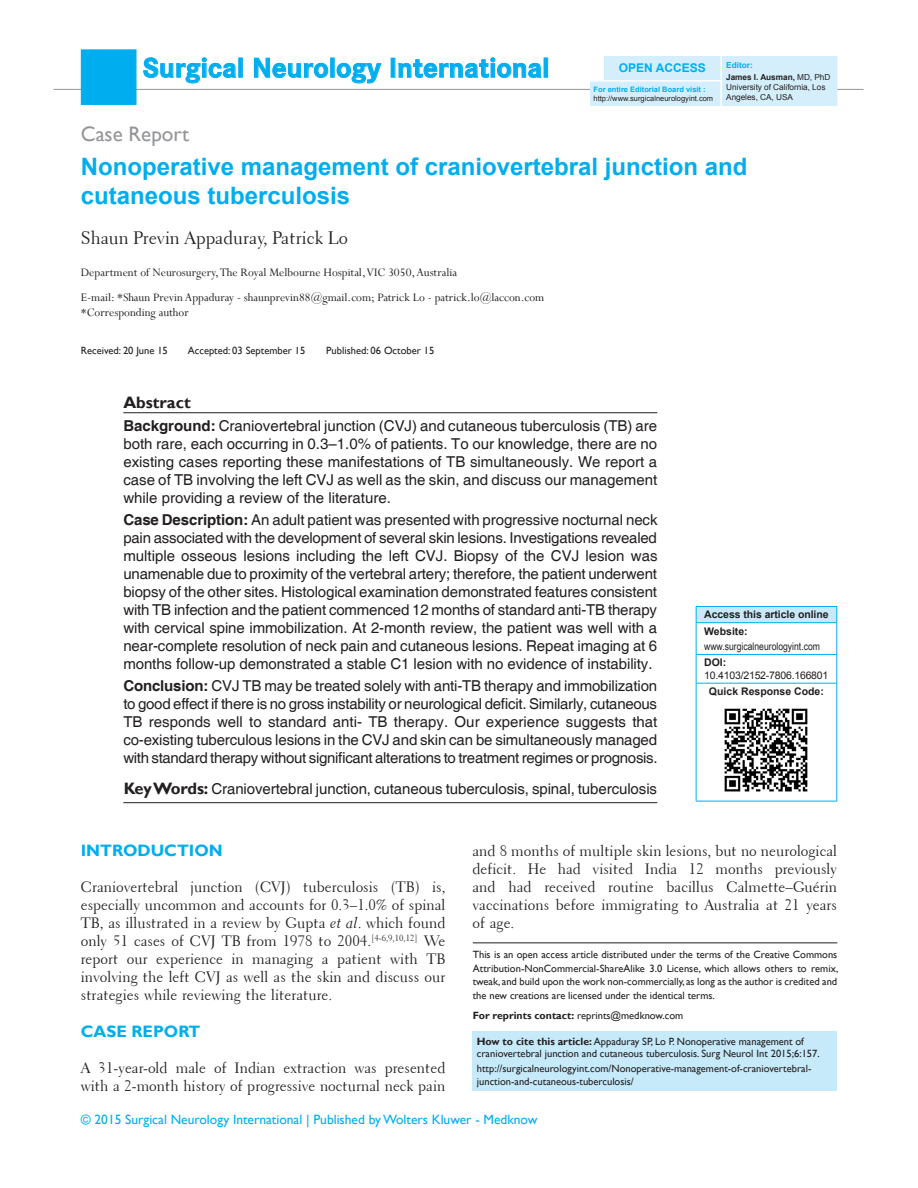
<style>
.page{position:relative;width:918px;height:1188px;background:#fff}
.page>*{position:absolute;margin:0;border:0;box-sizing:border-box;transform-origin:0 0}
.t1{font:700 27px "Corporate SBQ";color:#00aeef}
.AT{font:700 24px/28.8px "Arial";color:#00aeef}
.AH{font:21px "Gill Sans";color:#939598}
.AU{font:18px "Transitional 521 BT Roman A";color:#231f20}
.t2{font:700 16.5px "Gill Sans";color:#00aeef}
.ABSH{font:700 16.5px "Gill Sans";color:#231f20}
.ABS{font:15px/18px "Helvetica";letter-spacing:-.005em;color:#231f20;text-align:justify}
.TX{font:15px/18px "Transitional 521 BT Roman A";color:#231f20;text-align:justify}
.KWD{font:15px "Helvetica";letter-spacing:-.005em;color:#231f20}
.t3{font:13.5px "Gill Sans";color:#00aeef}
.ADD{font:12.75px/15px "Perpetua";color:#231f20}
.AFF{font:12.75px "Perpetua";color:#231f20}
.t4{font:700 12px "Arial";color:#00aeef}
.OS{font:10.5px/13.5px "Gill Sans";color:#231f20;text-align:justify}
.Published{font:10.5px/12.6px "Gill Sans";color:#231f20}
.HIS{font:10.5px "Gill Sans";color:#231f20}
.AAO{font:700 10.5px "Arial";letter-spacing:-.005em;color:#231f20}
.WEB{font:10.5px "Arial Narrow";color:#231f20}
.WEB-2{font:10.5px/12.6px "Arial";letter-spacing:-.02em;color:#231f20}
.WEB-3{font:700 10.5px "Arial";color:#231f20}
.t5{font:8.25px/9.9px "Arial";letter-spacing:-.005em;color:#231f20}
.t6{font:700 8.25px/12px "Arial";letter-spacing:-.005em;color:#231f20}
.t7{font:7.5px "Arial";color:#231f20}
.t8{font:700 7.5px "Arial";color:#00aeef}
.s1{color:#00aeef}
.s2{font-weight:400}
.s3{font-weight:700}
.s4{font-family:"Gill Sans";font-weight:700;font-size:16.5px}
.s5{font-family:"Transitional 521 BT Cursive A"}
</style>
<div class="page">
<hr style="left:54px;top:89px;width:810px;height:1px;background:#939598">
<svg style="left:143px;top:57px;width:93px;height:27px"></svg>
<div style="left:239px;top:58px;width:4px;height:20px;border:1px solid #00aeef"></div>
<svg style="left:254px;top:58px;width:74px;height:20px"></svg>
<div style="left:330px;top:58px;width:5px;height:20px;border:1px solid #00aeef"></div>
<svg style="left:337px;top:63px;width:45px;height:21px"></svg>
<svg style="left:398px;top:57px;width:144px;height:33px"></svg>
<div style="left:544px;top:58px;width:4px;height:20px;border:1px solid #00aeef"></div>
<div style="left:81px;top:49px;width:56px;height:56px;background:#00aeef;border:1px solid #00aeef"></div>
<div style="left:723px;top:56px;width:114px;height:50px;background:#d4effb"></div>
<div style="left:605px;top:56px;width:115px;height:24px;background:#d4effb"></div>
<div style="left:591px;top:82px;width:129px;height:24px;background:#d4effb"></div>
<hr style="left:123px;top:412px;width:534px;height:1px;background:#231f20">
<hr style="left:123px;top:802px;width:534px;height:1px;background:#231f20">
<div style="left:696px;top:607px;width:141px;height:16px;background:#c6eafa"></div>
<svg style="left:696px;top:607px;width:1px;height:15px"></svg>
<svg style="left:836px;top:607px;width:1px;height:15px"></svg>
<hr style="left:696px;top:606px;width:141px;height:1px;background:#00aeef">
<hr style="left:696px;top:623px;width:1px;height:31px;background:#00aeef">
<hr style="left:836px;top:623px;width:1px;height:31px;background:#00aeef">
<hr style="left:696px;top:622px;width:141px;height:1px;background:#00aeef">
<svg style="left:696px;top:655px;width:1px;height:28px"></svg>
<svg style="left:836px;top:655px;width:1px;height:28px"></svg>
<hr style="left:696px;top:654px;width:141px;height:1px;background:#00aeef">
<hr style="left:696px;top:684px;width:1px;height:117px;background:#00aeef">
<hr style="left:836px;top:684px;width:1px;height:117px;background:#00aeef">
<hr style="left:696px;top:683px;width:141px;height:1px;background:#00aeef">
<hr style="left:696px;top:801px;width:141px;height:1px;background:#00aeef">
<img style="left:724px;top:708px;width:84px;height:84px">
<div style="left:473px;top:1031px;width:364px;height:60px;background:#c6eafa"></div>
<hr style="left:473px;top:942px;width:364px;height:1px;background:#231f20">
<h1 class="t1" style="left:143px;top:51px;width:408px">Surgical Neurology International</h1>
<p class="t6" style="left:726px;top:60px;width:106px"><span class="s1">Editor:<br></span>James I. Ausman, <span class="s2">MD, PhD</span></p>
<p class="t5" style="left:726px;top:82px;width:101px">University of California, Los<br>Angeles, CA, USA</p>
<p class="t4" style="left:619px;top:60px;width:88px">OPEN ACCESS</p>
<p class="t8" style="left:594px;top:84px;width:114px">For entire Editorial Board visit :</p>
<p class="t7" style="left:594px;top:93px;width:121px">http://www.surgicalneurologyint.com</p>
<p class="AH" style="left:81px;top:122px;width:110px">Case Report</p>
<p class="AT" style="left:81px;top:153px;width:668px">Nonoperative management of craniovertebral junction and cutaneous tuberculosis</p>
<p class="AU" style="left:81px;top:226px;width:269px">Shaun Previn Appaduray, Patrick Lo</p>
<p class="AFF" style="left:81px;top:264px;width:378px">Department of Neurosurgery, The Royal Melbourne Hospital, VIC 3050, Australia</p>
<p class="ADD" style="left:81px;top:290px;width:465px">E‑mail: *Shaun Previn Appaduray ‑ shaunprevin88@gmail.com; Patrick Lo ‑ patrick.lo@laccon.com *Corresponding author</p>
<p class="HIS" style="left:81px;top:345px;width:89px">Received: 20 June 15</p>
<p class="HIS" style="left:188px;top:345px;width:119px">Accepted: 03 September 15</p>
<p class="HIS" style="left:326px;top:345px;width:110px">Published: 06 October 15</p>
<p class="ABSH" style="left:123px;top:393px;width:69px">Abstract</p>
<p class="ABS" style="left:123px;top:417px;width:535px"><span class="s3">Background:</span> Craniovertebral junction (CVJ) and cutaneous tuberculosis (TB) are both rare, each occurring in 0.3–1.0% of patients. To our knowledge, there are no existing cases reporting these manifestations of TB simultaneously. We report a case of TB involving the left CVJ as well as the skin, and discuss our management while providing a review of the literature.</p>
<p class="ABS" style="left:123px;top:511px;width:536px"><span class="s3">Case Description:</span> An adult patient was presented with progressive nocturnal neck pain associated with the development of several skin lesions. Investigations revealed multiple osseous lesions including the left CVJ. Biopsy of the CVJ lesion was unamenable due to proximity of the vertebral artery; therefore, the patient underwent biopsy of the other sites. Histological examination demonstrated features consistent with TB infection and the patient commenced 12 months of standard anti‑TB therapy with cervical spine immobilization. At 2‑month review, the patient was well with a near‑complete resolution of neck pain and cutaneous lesions. Repeat imaging at 6 months follow‑up demonstrated a stable C1 lesion with no evidence of instability.</p>
<p class="ABS" style="left:123px;top:677px;width:536px"><span class="s3">Conclusion:</span> CVJ TB may be treated solely with anti‑TB therapy and immobilization to good effect if there is no gross instability or neurological deficit. Similarly, cutaneous TB responds well to standard anti‑ TB therapy. Our experience suggests that co‑existing tuberculous lesions in the CVJ and skin can be simultaneously managed with standard therapy without significant alterations to treatment regimes or prognosis.</p>
<p class="KWD" style="left:124px;top:780px;width:535px"><span class="s4">Key Words:</span> Craniovertebral junction, cutaneous tuberculosis, spinal, tuberculosis</p>
<p class="AAO" style="left:704px;top:608px;width:126px">Access this article online</p>
<p class="WEB-3" style="left:704px;top:624px;width:45px">Website:</p>
<p class="WEB" style="left:704px;top:639px;width:117px">www.surgicalneurologyint.com</p>
<p class="WEB-2" style="left:704px;top:656px;width:126px"><span class="s3">DOI:<br></span>10.4103/2152-7806.166801</p>
<p class="AAO" style="left:709px;top:684px;width:116px">Quick Response Code:</p>
<h1 class="t2" style="left:81px;top:841px;width:143px">INTRODUCTION</h1>
<p class="TX" style="left:81px;top:878px;width:366px">Craniovertebral junction (CVJ) tuberculosis (TB) is, especially uncommon and accounts for 0.3–1.0% of spinal TB, as illustrated in a review by Gupta <span class="s5">et al</span>. which found only 51 cases of CVJ TB from 1978 to 2004.<sup>[4‑6,9,10,12]</sup> We report our experience in managing a patient with TB involving the left CVJ as well as the skin and discuss our strategies while reviewing the literature.</p>
<h1 class="t2" style="left:81px;top:1022px;width:121px">CASE REPORT</h1>
<p class="TX" style="left:81px;top:1059px;width:366px">A 31‑year‑old male of Indian extraction was presented with a 2‑month history of progressive nocturnal neck pain</p>
<p class="TX" style="left:472px;top:842px;width:366px">and 8 months of multiple skin lesions, but no neurological deficit. He had visited India 12 months previously and had received routine bacillus Calmette–Guérin vaccinations before immigrating to Australia at 21 years of age.</p>
<p class="OS" style="left:473px;top:948px;width:367px">This is an open access article distributed under the terms of the Creative Commons Attribution-NonCommercial-ShareAlike 3.0 License, which allows others to remix, tweak, and build upon the work non-commercially, as long as the author is credited and the new creations are licensed under the identical terms.</p>
<p class="OS" style="left:473px;top:1009px;width:212px"><span class="s3">For reprints contact:</span> reprints@medknow.com</p>
<p class="Published" style="left:477px;top:1035px;width:344px"><span class="s3">How to cite this article:</span> Appaduray SP, Lo P. Nonoperative management of craniovertebral junction and cutaneous tuberculosis. Surg Neurol Int 2015;6:157.</p>
<p class="Published" style="left:477px;top:1062px;width:336px">http://surgicalneurologyint.com/Nonoperative-management-of-craniovertebral&shy;junction-and-cutaneous-tuberculosis/</p>
<p class="t3" style="left:81px;top:1112px;width:458px">© 2015 Surgical Neurology International | Published by Wolters Kluwer - Medknow</p>
</div>
